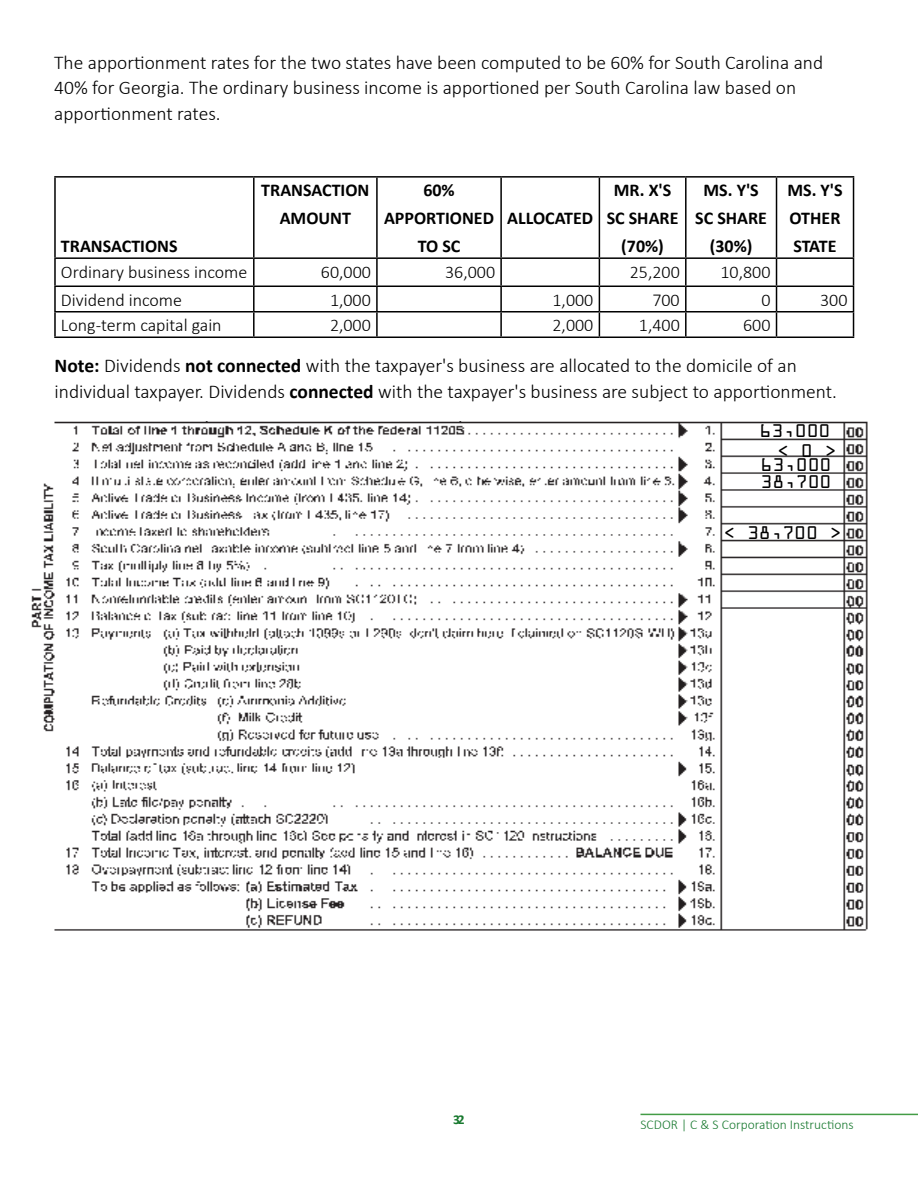
<style>
.page{position:relative;width:918px;height:1188px;background:#fff}
.page>*{position:absolute;margin:0;border:0;box-sizing:border-box;transform-origin:0 0}
.t1{font:300 19.5px/25.5px "Calibri";color:#000}
.t2{font:19.5px/34.3px "OCRA Extended";color:#000}
.t3{font:300 18px "Calibri";color:#000}
.t4{font:700 18px/27.8px "Calibri";color:#000;text-align:center}
.t5{font:300 13.5px "Calibri";color:#18792f}
.t6{font:700 13.5px "Calibri";color:#18792f}
.s1{font-weight:700}
</style>
<div class="page">
<hr style="left:640px;top:1114px;width:278px;height:1px;background:#439c46">
<hr style="left:54px;top:176px;width:200px;height:2px;background:#000">
<hr style="left:54px;top:178px;width:2px;height:79px;background:#000">
<hr style="left:254px;top:176px;width:123px;height:2px;background:#000">
<hr style="left:253px;top:178px;width:2px;height:79px;background:#000">
<hr style="left:377px;top:176px;width:124px;height:2px;background:#000">
<hr style="left:376px;top:178px;width:2px;height:79px;background:#000">
<hr style="left:501px;top:176px;width:98px;height:2px;background:#000">
<hr style="left:500px;top:178px;width:2px;height:79px;background:#000">
<hr style="left:599px;top:176px;width:87px;height:2px;background:#000">
<hr style="left:599px;top:178px;width:1px;height:79px;background:#000">
<hr style="left:686px;top:176px;width:91px;height:2px;background:#000">
<hr style="left:685px;top:178px;width:2px;height:79px;background:#000">
<hr style="left:777px;top:176px;width:77px;height:2px;background:#000">
<hr style="left:776px;top:178px;width:1px;height:79px;background:#000">
<hr style="left:853px;top:178px;width:1px;height:79px;background:#000">
<hr style="left:54px;top:257px;width:200px;height:2px;background:#000">
<hr style="left:54px;top:259px;width:2px;height:27px;background:#000">
<hr style="left:254px;top:257px;width:123px;height:2px;background:#000">
<hr style="left:253px;top:259px;width:2px;height:27px;background:#000">
<hr style="left:377px;top:257px;width:124px;height:2px;background:#000">
<hr style="left:376px;top:259px;width:2px;height:27px;background:#000">
<hr style="left:501px;top:257px;width:98px;height:2px;background:#000">
<hr style="left:500px;top:259px;width:2px;height:27px;background:#000">
<hr style="left:599px;top:257px;width:87px;height:2px;background:#000">
<hr style="left:686px;top:257px;width:91px;height:2px;background:#000">
<hr style="left:685px;top:259px;width:2px;height:27px;background:#000">
<hr style="left:777px;top:257px;width:77px;height:2px;background:#000">
<hr style="left:54px;top:286px;width:200px;height:1px;background:#000">
<hr style="left:54px;top:287px;width:2px;height:24px;background:#000">
<hr style="left:254px;top:286px;width:123px;height:1px;background:#000">
<hr style="left:253px;top:287px;width:2px;height:24px;background:#000">
<hr style="left:377px;top:286px;width:124px;height:1px;background:#000">
<hr style="left:376px;top:287px;width:2px;height:24px;background:#000">
<hr style="left:501px;top:286px;width:98px;height:1px;background:#000">
<hr style="left:500px;top:287px;width:2px;height:24px;background:#000">
<hr style="left:599px;top:286px;width:87px;height:1px;background:#000">
<hr style="left:686px;top:286px;width:91px;height:1px;background:#000">
<hr style="left:685px;top:287px;width:2px;height:24px;background:#000">
<hr style="left:777px;top:286px;width:77px;height:1px;background:#000">
<hr style="left:54px;top:311px;width:200px;height:2px;background:#000">
<hr style="left:54px;top:313px;width:2px;height:24px;background:#000">
<hr style="left:254px;top:311px;width:123px;height:2px;background:#000">
<hr style="left:253px;top:313px;width:2px;height:24px;background:#000">
<hr style="left:377px;top:311px;width:124px;height:2px;background:#000">
<hr style="left:376px;top:313px;width:2px;height:24px;background:#000">
<hr style="left:501px;top:311px;width:98px;height:2px;background:#000">
<hr style="left:500px;top:313px;width:2px;height:24px;background:#000">
<hr style="left:599px;top:311px;width:87px;height:2px;background:#000">
<svg style="left:599px;top:259px;width:1px;height:78px"></svg>
<hr style="left:686px;top:311px;width:91px;height:2px;background:#000">
<hr style="left:685px;top:313px;width:2px;height:24px;background:#000">
<hr style="left:777px;top:311px;width:77px;height:2px;background:#000">
<svg style="left:776px;top:259px;width:1px;height:78px"></svg>
<svg style="left:853px;top:259px;width:1px;height:78px"></svg>
<hr style="left:54px;top:337px;width:200px;height:1px;background:#000">
<hr style="left:254px;top:337px;width:123px;height:1px;background:#000">
<hr style="left:377px;top:337px;width:124px;height:1px;background:#000">
<hr style="left:501px;top:337px;width:98px;height:1px;background:#000">
<hr style="left:599px;top:337px;width:87px;height:1px;background:#000">
<hr style="left:686px;top:337px;width:91px;height:1px;background:#000">
<hr style="left:777px;top:337px;width:77px;height:1px;background:#000">
<img style="left:31px;top:422px;width:837px;height:509px">
<p class="t1" style="left:54px;top:49px;width:770px">The apportionment rates for the two states have been computed to be 60% for South Carolina and<br>40% for Georgia. The ordinary business income is apportioned per South Carolina law based on apportionment rates.</p>
<p class="t4" style="left:61px;top:232px;width:118px">TRANSACTIONS</p>
<p class="t4" style="left:261px;top:176px;width:110px">TRANSACTION<br>AMOUNT</p>
<p class="t4" style="left:384px;top:176px;width:112px">60%<br>APPORTIONED<br>TO SC</p>
<p class="t4" style="left:507px;top:204px;width:88px">ALLOCATED</p>
<p class="t4" style="left:607px;top:176px;width:73px">MR. X'S<br>SC SHARE (70%)</p>
<p class="t4" style="left:695px;top:176px;width:73px">MS. Y'S<br>SC SHARE (30%)</p>
<p class="t4" style="left:787px;top:176px;width:57px;text-align:justify">MS. Y'S OTHER STATE</p>
<p class="t3" style="left:61px;top:261px;width:188px">Ordinary business income</p>
<p class="t3" style="left:321px;top:261px;width:52px">60,000</p>
<p class="t3" style="left:445px;top:261px;width:52px">36,000</p>
<p class="t3" style="left:630px;top:261px;width:52px">25,200</p>
<p class="t3" style="left:720px;top:261px;width:52px">10,800</p>
<p class="t3" style="left:61px;top:289px;width:123px">Dividend income</p>
<p class="t3" style="left:330px;top:289px;width:42px">1,000</p>
<p class="t3" style="left:552px;top:289px;width:42px">1,000</p>
<p class="t3" style="left:652px;top:289px;width:29px">700</p>
<p class="t3" style="left:761px;top:289px;width:11px">0</p>
<p class="t3" style="left:820px;top:289px;width:29px">300</p>
<p class="t3" style="left:61px;top:314px;width:162px">Long-term capital gain</p>
<p class="t3" style="left:330px;top:314px;width:42px">2,000</p>
<p class="t3" style="left:552px;top:314px;width:42px">2,000</p>
<p class="t3" style="left:639px;top:314px;width:42px">1,400</p>
<p class="t3" style="left:743px;top:314px;width:29px">600</p>
<p class="t1" style="left:55px;top:353px;width:784px"><span class="s1">Note:</span> Dividends <span class="s1">not connected</span> with the taxpayer's business are allocated to the domicile of an individual taxpayer. Dividends <span class="s1">connected</span> with the taxpayer's business are subject to apportionment.</p>
<p class="t2" style="left:760px;top:413px;width:73px">63,000<br>63,000</p>
<p class="t2" style="left:761px;top:434px;width:77px;line-height:31.2px;text-align:right">&lt; 0 &gt;<br>38,700</p>
<p class="t2" style="left:724px;top:515px;width:119px">&lt; 38,700 &gt;</p>
<p class="t6" style="left:453px;top:1110px;width:13px">32</p>
<p class="t5" style="left:640px;top:1116px;width:215px">SCDOR | C &amp; S Corporation Instructions</p>
</div>
